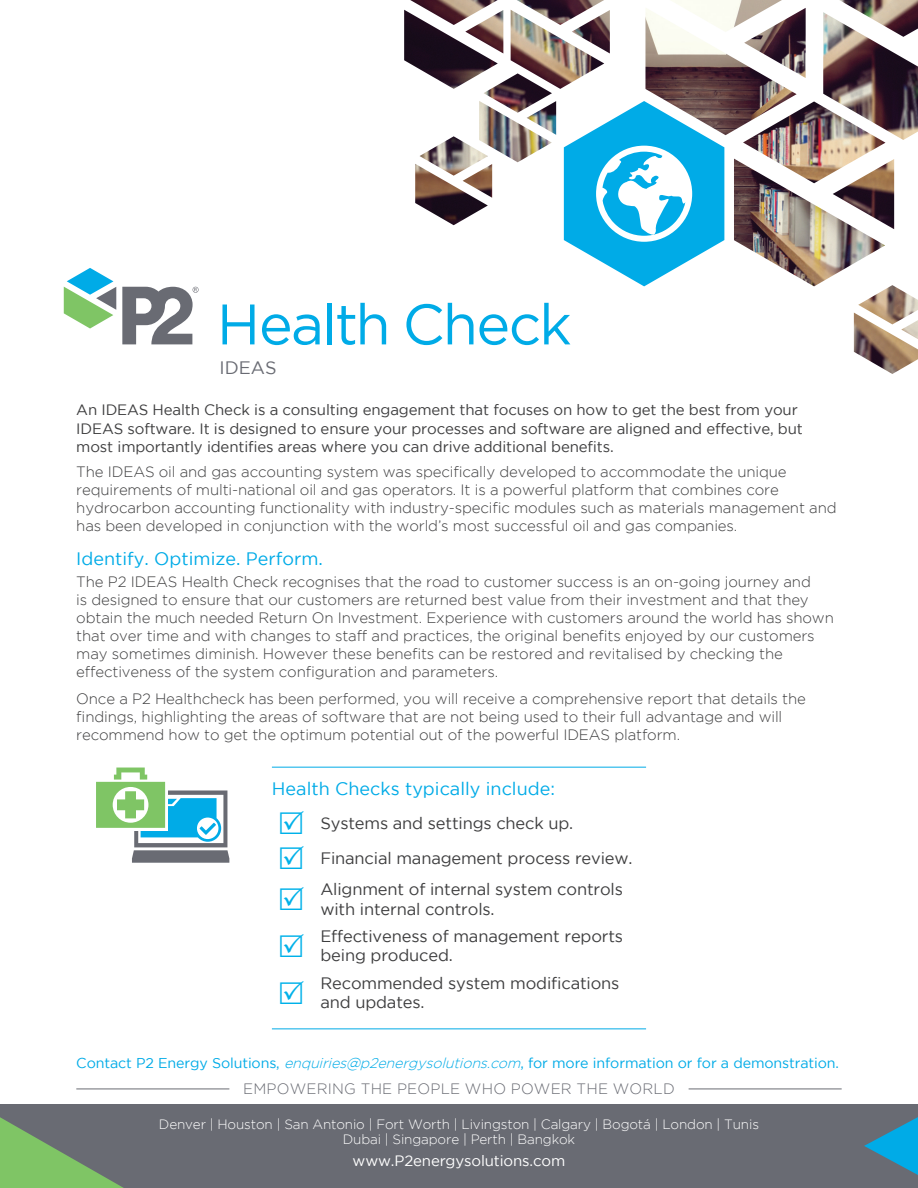
<style>
.page{position:relative;width:918px;height:1188px;background:#fff}
.page>*{position:absolute;margin:0;border:0;box-sizing:border-box;transform-origin:0 0}
.t1{font:57px "Gotham";letter-spacing:-.03em;color:#00abe7}
.t2{font:18px "Gotham";color:#00abe7}
.Intro{font:18px "Gotham";color:#696b73}
.Bullets_4{font:16.5px/19.5px "Gotham";letter-spacing:-.01em;color:#3e3e3f}
.Body{font:300 15px/18px "Gotham";letter-spacing:-.01em;color:#3e3e3f}
.t3{font:15px/18.8px "Gotham";letter-spacing:-.01em;color:#3e3e3f}
.Footer_-_ETPWPTW{font:300 15px "Gotham";letter-spacing:.015em;color:#696b73}
.Footer_-_Web{font:15px "Gotham";letter-spacing:-.01em;color:#fff}
.Footer_-_Contact{font:14.25px "Gotham";letter-spacing:-.01em;color:#00abe7}
.Footer_-_Countries{font:300 13.5px/15.8px "Gotham";letter-spacing:-.01em;color:#fff;text-align:center}
.s1{font-weight:300;font-style:italic}
</style>
<div class="page">
<hr style="left:76px;top:1089px;width:153px;height:1px;background:#696b73">
<hr style="left:689px;top:1089px;width:153px;height:1px;background:#696b73">
<div style="left:0;top:1105px;width:918px;height:83px;background:#696b73"></div>
<svg style="left:864px;top:1117px;width:54px;height:58px"></svg>
<svg style="left:0;top:1117px;width:124px;height:71px"></svg>
<svg style="left:122px;top:287px;width:77px;height:57px"></svg>
<svg style="left:64px;top:268px;width:52px;height:61px"></svg>
<img style="left:404px;top:0;width:514px;height:374px">
<svg style="left:96px;top:768px;width:133px;height:95px"></svg>
<hr style="left:272px;top:767px;width:374px;height:1px;background:#00abe7">
<hr style="left:272px;top:1028px;width:374px;height:1px;background:#00abe7">
<p class="t1" style="left:217px;top:293px;width:356px">Health Check</p>
<p class="Intro" style="left:220px;top:358px;width:59px">IDEAS</p>
<p class="t3" style="left:76px;top:400px;width:728px">An IDEAS Health Check is a consulting engagement that focuses on how to get the best from your<br>IDEAS software. It is designed to ensure your processes and software are aligned and effective, but most importantly identifies areas where you can drive additional benefits.</p>
<p class="Body" style="left:76px;top:462px;width:762px">The IDEAS oil and gas accounting system was specifically developed to accommodate the unique requirements of multi-national oil and gas operators. It is a powerful platform that combines core hydrocarbon accounting functionality with industry-specific modules such as materials management and has been developed in conjunction with the world’s most successful oil and gas companies.</p>
<h1 class="t2" style="left:76px;top:549px;width:248px">Identify. Optimize. Perform.</h1>
<p class="Body" style="left:76px;top:573px;width:759px">The P2 IDEAS Health Check recognises that the road to customer success is an on-going journey and<br>is designed to ensure that our customers are returned best value from their investment and that they obtain the much needed Return On Investment. Experience with customers around the world has shown that over time and with changes to staff and practices, the original benefits enjoyed by our customers may sometimes diminish. However these benefits can be restored and revitalised by checking the effectiveness of the system configuration and parameters.</p>
<p class="Body" style="left:76px;top:689px;width:731px">Once a P2 Healthcheck has been performed, you will receive a comprehensive report that details the findings, highlighting the areas of software that are not being used to their full advantage and will recommend how to get the optimum potential out of the powerful IDEAS platform.</p>
<h1 class="t2" style="left:272px;top:779px;width:285px">Health Checks typically include:</h1>
<p class="Bullets_4" style="left:320px;top:813px;width:254px">Systems and settings check up.</p>
<p class="Bullets_4" style="left:320px;top:848px;width:314px">Financial management process review.</p>
<p class="Bullets_4" style="left:320px;top:879px;width:304px">Alignment of internal system controls with internal controls.</p>
<p class="Bullets_4" style="left:320px;top:926px;width:304px">Effectiveness of management reports being produced.</p>
<p class="Bullets_4" style="left:320px;top:973px;width:301px">Recommended system modifications and updates.</p>
<p class="Footer_-_Contact" style="left:76px;top:1055px;width:764px">Contact P2 Energy Solutions, <span class="s1">enquiries@p2energysolutions.com</span>, for more information or for a demonstration.</p>
<p class="Footer_-_ETPWPTW" style="left:243px;top:1081px;width:433px">EMPOWERING THE PEOPLE WHO POWER THE WORLD</p>
<p class="Footer_-_Countries" style="left:159px;top:1116px;width:602px">Denver | Houston | San Antonio | Fort Worth | Livingston | Calgary | Bogotá | London | Tunis<br>Dubai | Singapore | Perth | Bangkok</p>
<p class="Footer_-_Web" style="left:353px;top:1153px;width:214px">www.P2energysolutions.com</p>
</div>
